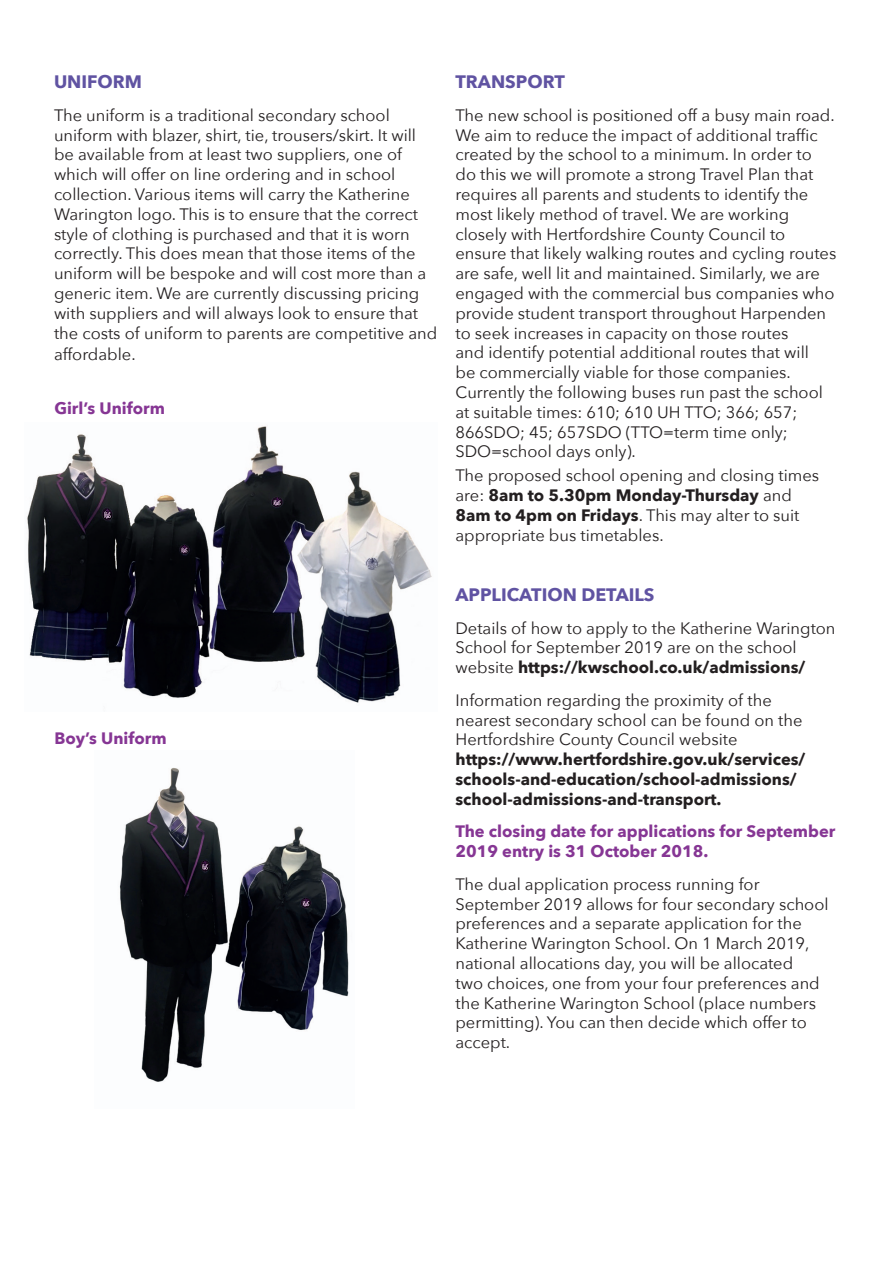
<style>
.page{position:relative;width:893px;height:1263px;background:#fff}
.page>*{position:absolute;margin:0;border:0;box-sizing:border-box;transform-origin:0 0}
.t1{font:700 18px "Avenir Next";color:#6053a2}
.t2{font:16.5px/19.8px "Avenir Next";color:#231f20}
.t3{font:700 16.5px/19.8px "Avenir Next";color:#231f20}
.t4{font:700 16.5px/19.8px "Avenir Next";color:#863694}
.s1{font-weight:700}
</style>
<div class="page">
<img style="left:27px;top:426px;width:405px;height:277px">
<img style="left:119px;top:767px;width:230px;height:315px">
<p class="t1" style="left:54px;top:66px;width:90px">UNIFORM</p>
<p class="t2" style="left:54px;top:104px;width:385px">The uniform is a traditional secondary school uniform with blazer, shirt, tie, trousers/skirt. It will be available from at least two suppliers, one of which will offer on line ordering and in school collection. Various items will carry the Katherine Warington logo. This is to ensure that the correct style of clothing is purchased and that it is worn correctly. This does mean that those items of the uniform will be bespoke and will cost more than a generic item. We are currently discussing pricing with suppliers and will always look to ensure that the costs of uniform to parents are competitive and</p>
<p class="t2" style="left:54px;top:344px;width:83px">affordable.</p>
<p class="t4" style="left:54px;top:398px;width:112px">Girl’s Uniform</p>
<p class="t4" style="left:54px;top:728px;width:114px">Boy’s Uniform</p>
<p class="t1" style="left:455px;top:66px;width:111px">TRANSPORT</p>
<p class="t2" style="left:455px;top:104px;width:382px">The new school is positioned off a busy main road.<br>We aim to reduce the impact of additional traffic created by the school to a minimum. In order to do this we will promote a strong Travel Plan that requires all parents and students to identify the most likely method of travel. We are working closely with Hertfordshire County Council to ensure that likely walking routes and cycling routes are safe, well lit and maintained. Similarly, we are engaged with the commercial bus companies who provide student transport throughout Harpenden to seek increases in capacity on those routes<br>and identify potential additional routes that will<br>be commercially viable for those companies.<br>Currently the following buses run past the school at suitable times: 610; 610 UH TTO; 366; 657; 866SDO; 45; 657SDO (TTO=term time only; SDO=school days only).</p>
<p class="t2" style="left:455px;top:465px;width:365px">The proposed school opening and closing times are: <span class="s1">8am to 5.30pm Monday-Thursday</span> and <span class="s1">8am to 4pm on Fridays</span>. This may alter to suit appropriate bus timetables.</p>
<p class="t1" style="left:455px;top:579px;width:201px">APPLICATION DETAILS</p>
<p class="t2" style="left:455px;top:617px;width:382px">Details of how to apply to the Katherine Warington<br>School for September 2019 are on the school website <span class="s1">https://kwschool.co.uk/admissions/</span></p>
<p class="t2" style="left:455px;top:689px;width:348px">Information regarding the proximity of the nearest secondary school can be found on the<br>Hertfordshire County Council website</p>
<p class="t3" style="left:455px;top:749px;width:351px">https://www.hertfordshire.gov.uk/services/ schools-and-education/school-admissions/ school-admissions-and-transport.</p>
<p class="t4" style="left:455px;top:821px;width:381px">The closing date for applications for September<br>2019 entry is 31 October 2018.</p>
<p class="t2" style="left:455px;top:873px;width:375px">The dual application process running for September 2019 allows for four secondary school preferences and a separate application for the Katherine Warington School. On 1 March 2019, national allocations day, you will be allocated<br>two choices, one from your four preferences and the Katherine Warington School (place numbers permitting). You can then decide which offer to accept.</p>
</div>
